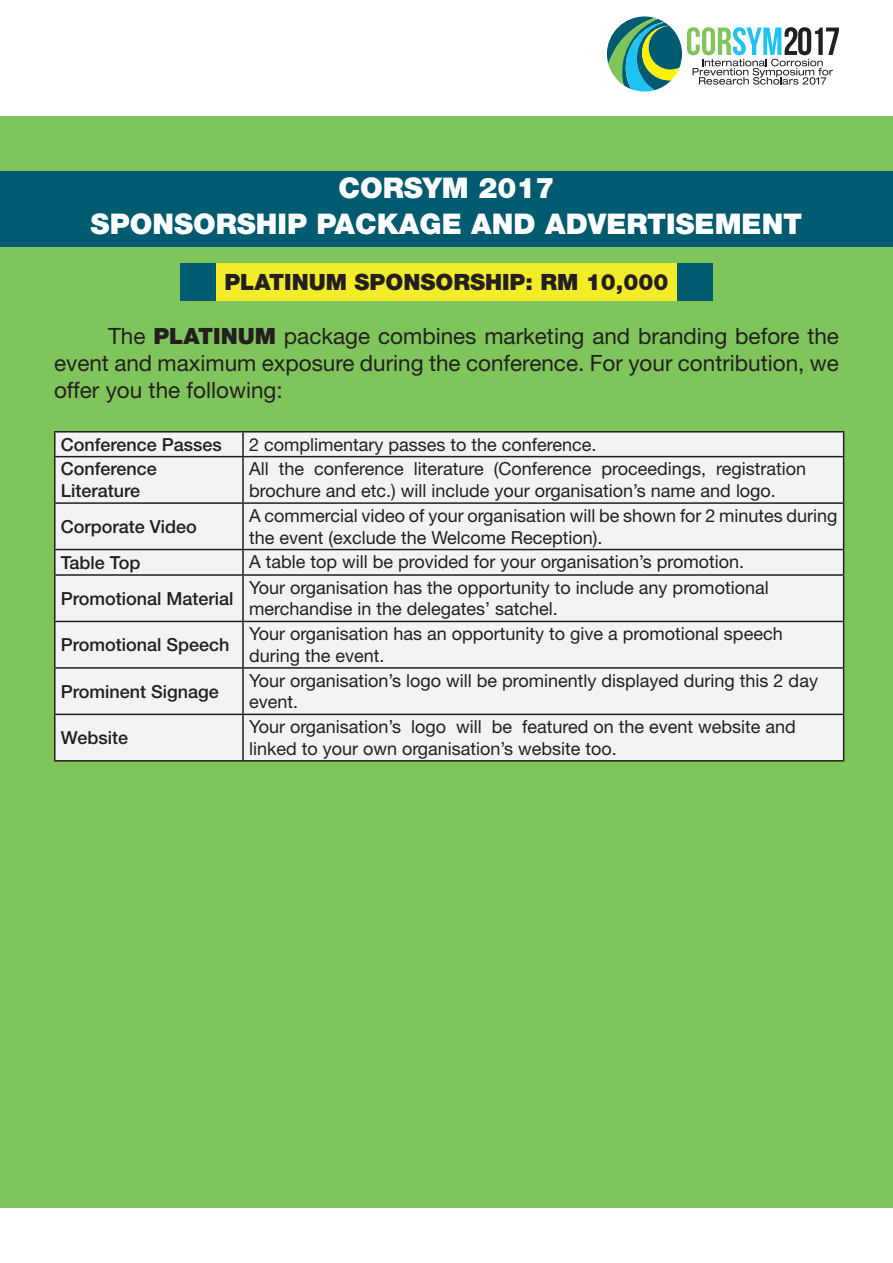
<style>
.page{position:relative;width:893px;height:1263px;background:#80c55b}
.page>*{position:absolute;margin:0;border:0;box-sizing:border-box;transform-origin:0 0}
.t1{font:900 28.5px "Helvetica Neue LT Std";color:#fff}
.t2{font:22.5px/27px "Helvetica Neue LT Std";color:#231f20;text-align:justify}
.t3{font:900 22.5px "Helvetica Neue LT Std";color:#231f20}
.t4{font:18px/21.6px "Helvetica Neue LT Std";color:#231f20}
.t5{font:500 18px/21.6px "Helvetica Neue LT Std";color:#231f20}
.s1{font-weight:900}
</style>
<div class="page">
<div style="left:180px;top:263px;width:533px;height:38px;background:#005a70"></div>
<div style="left:216px;top:263px;width:461px;height:38px;background:#f3ec28"></div>
<div style="left:0;top:172px;width:893px;height:75px;background:#005a70"></div>
<div style="left:56px;top:432px;width:787px;height:328px;background:#f2f3f4"></div>
<hr style="left:54px;top:431px;width:189px;height:1px;background:#231f20">
<hr style="left:54px;top:432px;width:2px;height:24px;background:#231f20">
<hr style="left:243px;top:431px;width:601px;height:1px;background:#231f20">
<hr style="left:242px;top:432px;width:2px;height:24px;background:#231f20">
<svg style="left:843px;top:432px;width:1px;height:24px"></svg>
<hr style="left:54px;top:456px;width:189px;height:1px;background:#231f20">
<hr style="left:54px;top:457px;width:2px;height:45px;background:#231f20">
<hr style="left:243px;top:456px;width:601px;height:1px;background:#231f20">
<hr style="left:242px;top:457px;width:2px;height:45px;background:#231f20">
<hr style="left:843px;top:457px;width:1px;height:45px;background:#231f20">
<hr style="left:54px;top:502px;width:189px;height:2px;background:#231f20">
<hr style="left:54px;top:504px;width:2px;height:45px;background:#231f20">
<hr style="left:243px;top:502px;width:601px;height:2px;background:#231f20">
<hr style="left:242px;top:504px;width:2px;height:45px;background:#231f20">
<hr style="left:843px;top:504px;width:1px;height:45px;background:#231f20">
<hr style="left:54px;top:549px;width:189px;height:1px;background:#231f20">
<hr style="left:54px;top:550px;width:2px;height:24px;background:#231f20">
<hr style="left:243px;top:549px;width:601px;height:1px;background:#231f20">
<hr style="left:242px;top:550px;width:2px;height:24px;background:#231f20">
<svg style="left:843px;top:550px;width:1px;height:24px"></svg>
<hr style="left:54px;top:574px;width:189px;height:2px;background:#231f20">
<hr style="left:54px;top:576px;width:2px;height:45px;background:#231f20">
<hr style="left:243px;top:574px;width:601px;height:2px;background:#231f20">
<hr style="left:242px;top:576px;width:2px;height:45px;background:#231f20">
<hr style="left:843px;top:576px;width:1px;height:45px;background:#231f20">
<hr style="left:54px;top:621px;width:189px;height:1px;background:#231f20">
<hr style="left:54px;top:622px;width:2px;height:45px;background:#231f20">
<hr style="left:243px;top:621px;width:601px;height:1px;background:#231f20">
<hr style="left:242px;top:622px;width:2px;height:45px;background:#231f20">
<hr style="left:843px;top:622px;width:1px;height:45px;background:#231f20">
<hr style="left:54px;top:667px;width:189px;height:2px;background:#231f20">
<hr style="left:54px;top:669px;width:2px;height:45px;background:#231f20">
<hr style="left:243px;top:667px;width:601px;height:2px;background:#231f20">
<hr style="left:242px;top:669px;width:2px;height:45px;background:#231f20">
<hr style="left:843px;top:669px;width:1px;height:45px;background:#231f20">
<hr style="left:54px;top:714px;width:189px;height:1px;background:#231f20">
<hr style="left:54px;top:715px;width:2px;height:45px;background:#231f20">
<hr style="left:243px;top:714px;width:601px;height:1px;background:#231f20">
<hr style="left:242px;top:715px;width:2px;height:45px;background:#231f20">
<hr style="left:843px;top:715px;width:1px;height:45px;background:#231f20">
<hr style="left:54px;top:760px;width:189px;height:1px;background:#231f20">
<hr style="left:243px;top:760px;width:601px;height:1px;background:#231f20">
<div style="left:0;top:0;width:893px;height:116px;background:#fff"></div>
<svg style="left:607px;top:16px;width:232px;height:76px"></svg>
<div style="left:0;top:1209px;width:893px;height:54px;background:#fff"></div>
<p class="t1" style="left:338px;top:171px;width:218px">CORSYM 2017</p>
<p class="t1" style="left:91px;top:207px;width:713px">SPONSORSHIP PACKAGE AND ADVERTISEMENT</p>
<p class="t3" style="left:224px;top:269px;width:446px">PLATINUM SPONSORSHIP: RM 10,000</p>
<p class="t2" style="left:54px;top:322px;width:786px;text-indent:54px">The <span class="s1">PLATINUM</span> package combines marketing and branding before the event and maximum exposure during the conference. For your contribution, we offer you the following:</p>
<p class="t5" style="left:61px;top:433px;width:163px">Conference Passes</p>
<p class="t4" style="left:249px;top:433px;width:349px">2 complimentary passes to the conference.</p>
<p class="t5" style="left:61px;top:458px;width:98px">Conference<br>Literature</p>
<p class="t4" style="left:249px;top:458px;width:559px">All the conference literature (Conference proceedings, registration brochure and etc.) will include your organisation’s name and logo.</p>
<p class="t5" style="left:61px;top:515px;width:138px">Corporate Video</p>
<p class="t4" style="left:249px;top:504px;width:590px">A commercial video of your organisation will be shown for 2 minutes during the event (exclude the Welcome Reception).</p>
<p class="t5" style="left:61px;top:551px;width:81px">Table Top</p>
<p class="t4" style="left:249px;top:551px;width:497px">A table top will be provided for your organisation’s promotion.</p>
<p class="t5" style="left:61px;top:587px;width:174px">Promotional Material</p>
<p class="t4" style="left:249px;top:576px;width:521px">Your organisation has the opportunity to include any promotional merchandise in the delegates’ satchel.</p>
<p class="t5" style="left:61px;top:634px;width:170px">Promotional Speech</p>
<p class="t4" style="left:249px;top:623px;width:535px">Your organisation has an opportunity to give a promotional speech during the event.</p>
<p class="t5" style="left:61px;top:680px;width:160px">Prominent Signage</p>
<p class="t4" style="left:249px;top:669px;width:570px">Your organisation’s logo will be prominently displayed during this 2 day event.</p>
<p class="t5" style="left:61px;top:727px;width:69px">Website</p>
<p class="t4" style="left:249px;top:716px;width:548px">Your organisation’s logo will be featured on the event website and linked to your own organisation’s website too.</p>
</div>
